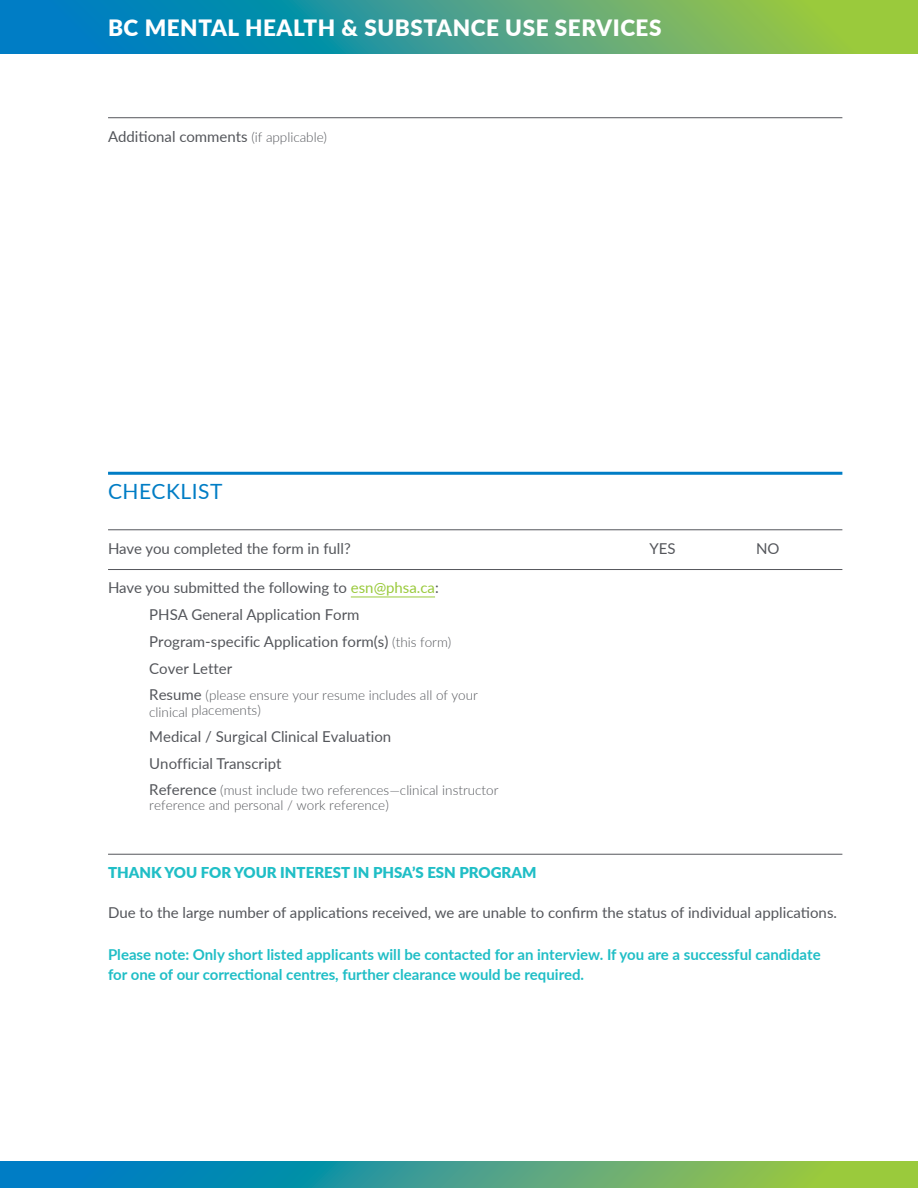
<style>
.page{position:relative;width:918px;height:1188px;background:#fff}
.page>*{position:absolute;margin:0;border:0;box-sizing:border-box;transform-origin:0 0}
.t1{font:900 22.5px "Lato";letter-spacing:.025em;color:#fff}
.t2{font:21px "Lato";letter-spacing:.025em;color:#007dc5}
.t3{font:15px/26.2px "Lato";color:#54565b}
.t4{font:700 15px/19.5px "Lato";color:#20bec6}
.t5{font:900 15px "Lato";color:#20bec6}
.t6{font:300 13.5px/15.3px "Lato";color:#54565b}
.s1{font-weight:300;font-size:13.5px}
.s2{color:#9aca3c}
.s3{font-weight:400;font-size:15px}
</style>
<div class="page">
<svg style="left:0;top:0;width:918px;height:54px;background:#44a088"></svg>
<svg style="left:0;top:1161px;width:918px;height:27px;background:#44a088"></svg>
<hr style="left:108px;top:117px;width:734px;height:1px;background:#54565b">
<hr style="left:108px;top:472px;width:734px;height:3px;background:#007dc5">
<hr style="left:108px;top:530px;width:734px;height:1px;background:#54565b">
<hr style="left:108px;top:569px;width:734px;height:1px;background:#54565b">
<hr style="left:108px;top:854px;width:734px;height:1px;background:#54565b">
<hr style="left:351px;top:597px;width:84px;height:1px;background:#9aca3c">
<h1 class="t1" style="left:108px;top:11px;width:555px">BC MENTAL HEALTH &amp; SUBSTANCE USE SERVICES</h1>
<p class="t3" style="left:108px;top:122px;width:220px">Additional comments <span class="s1">(if applicable)</span></p>
<h2 class="t2" style="left:108px;top:476px;width:116px">CHECKLIST</h2>
<p class="t3" style="left:108px;top:535px;width:244px">Have you completed the form in full?</p>
<p class="t3" style="left:650px;top:535px;width:28px">YES</p>
<p class="t3" style="left:756px;top:535px;width:25px">NO</p>
<p class="t3" style="left:149px;top:574px;width:291px;text-indent:-41px">Have you submitted the following to <span class="s2">esn@phsa.ca</span>:<br>PHSA General Application Form</p>
<p class="t3" style="left:149px;top:628px;width:304px">Program-specific Application form(s) <span class="s1">(this form)<br></span>Cover Letter</p>
<p class="t6" style="left:149px;top:687px;width:330px"><span class="s3">Resume</span> (please ensure your resume includes all of your clinical placements)</p>
<p class="t3" style="left:149px;top:723px;width:243px">Medical / Surgical Clinical Evaluation<br>Unofficial Transcript</p>
<p class="t6" style="left:149px;top:782px;width:351px"><span class="s3">Reference</span> (must include two references—clinical instructor reference and personal / work reference)</p>
<p class="t5" style="left:108px;top:861px;width:430px">THANK YOU FOR YOUR INTEREST IN PHSA’S ESN PROGRAM</p>
<p class="t3" style="left:108px;top:899px;width:730px">Due to the large number of applications received, we are unable to confirm the status of individual applications.</p>
<p class="t4" style="left:108px;top:945px;width:714px">Please note: Only short listed applicants will be contacted for an interview. If you are a successful candidate for one of our correctional centres, further clearance would be required.</p>
</div>
